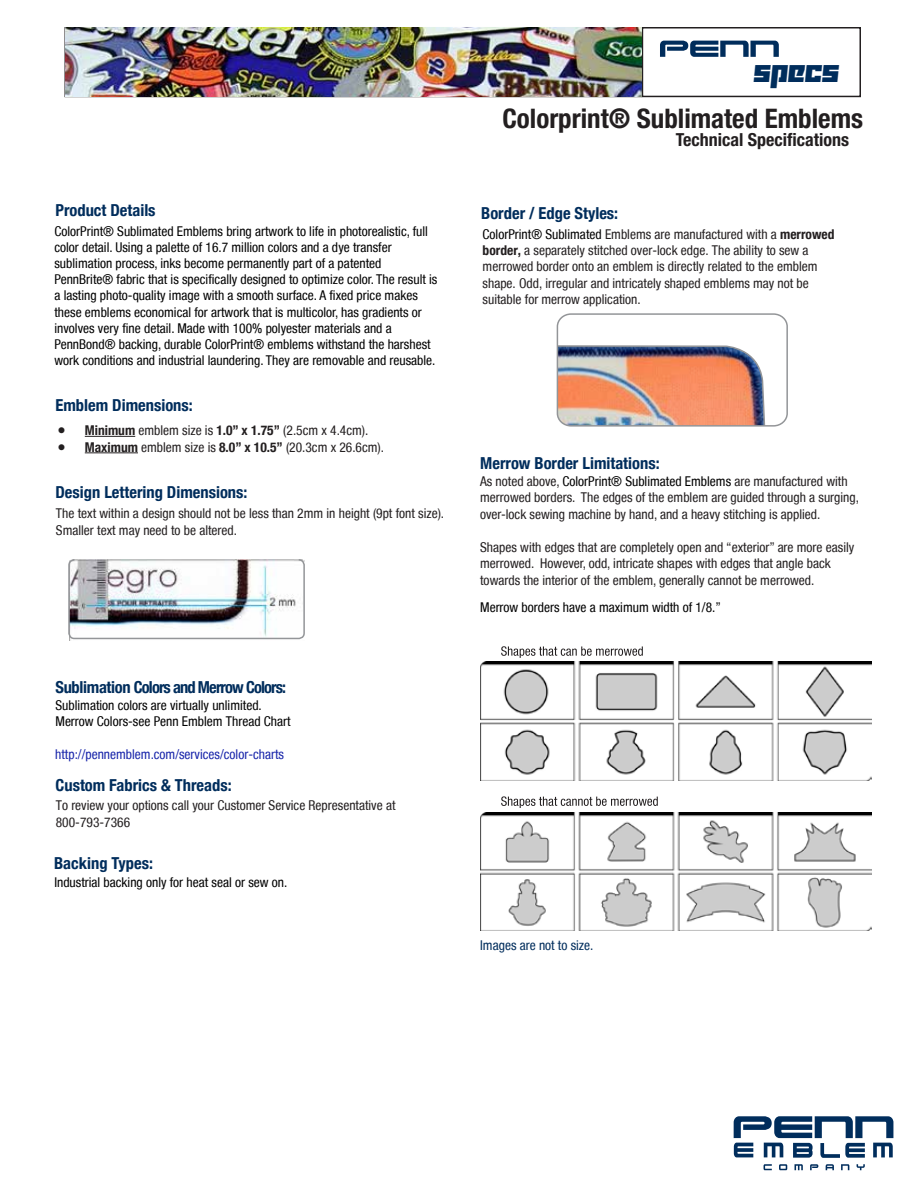
<style>
.page{position:relative;width:918px;height:1188px;background:#fff}
.page>*{position:absolute;margin:0;border:0;box-sizing:border-box;transform-origin:0 0}
.t1{font:31.5px "Yukarimobile";color:#002d5c}
.t2{font:700 condensed 27px "Helvetica Neue LT Std";color:#231f20}
.t3{font:700 condensed 18px "Helvetica Neue LT Std";color:#231f20}
.t4{font:700 condensed 16.5px "Helvetica Neue LT";color:#002d5c}
.t5{font:700 condensed 16.5px "Helvetica Neue LT";letter-spacing:-.055em;color:#002d5c}
.t6{font:condensed 13.5px/16.5px "Helvetica Neue LT";color:#231f20}
.t7{font:condensed 13.5px/16.2px "Helvetica Neue LT";color:#000}
.t8{font:condensed 13.5px "Helvetica Neue LT";color:#1825aa}
.t9{font:condensed 13.5px "Helvetica Neue LT";color:#002d5c}
.s1{font-weight:700}
.s2{font-family:"Helvetica Neue LT"}
.s3{color:#000}
</style>
<div class="page">
<div style="left:642px;top:27px;width:219px;height:70px;border:2px solid #231f20"></div>
<div style="left:64px;top:27px;width:578px;height:70px;border:2px solid #231f20"></div>
<img style="left:480px;top:662px;width:391px;height:118px">
<img style="left:480px;top:812px;width:391px;height:119px">
<svg style="left:501px;top:646px;width:142px;height:12px"></svg>
<svg style="left:501px;top:796px;width:157px;height:12px"></svg>
<svg style="left:660px;top:41px;width:119px;height:16px"></svg>
<svg style="left:734px;top:1116px;width:159px;height:42px"></svg>
<svg style="left:764px;top:1164px;width:101px;height:6px"></svg>
<img style="left:69px;top:560px;width:235px;height:80px">
<div style="left:68px;top:559px;width:237px;height:80px;border:2px solid #939598;border-radius:5px"></div>
<img style="left:557px;top:316px;width:209px;height:108px">
<div style="left:557px;top:313px;width:231px;height:114px;border:2px solid #939598;border-radius:13px"></div>
<hr style="left:85px;top:436px;width:50px;height:1px;background:#231f20">
<hr style="left:85px;top:453px;width:53px;height:1px;background:#231f20">
<img style="left:66px;top:28px;width:575px;height:68px">
<p class="t4" style="left:56px;top:200px;width:102px">Product Details</p>
<p class="t7" style="left:54px;top:223px;width:384px">ColorPrint® Sublimated Emblems bring artwork to life in photorealistic, full color detail. Using a palette of 16.7 million colors and a dye transfer sublimation process, inks become permanently part of a patented PennBrite® fabric that is specifically designed to optimize color. The result is a lasting photo-quality image with a smooth surface. A fixed price makes these emblems economical for artwork that is multicolor, has gradients or involves very fine detail. Made with 100% polyester materials and a PennBond® backing, durable ColorPrint® emblems withstand the harshest work conditions and industrial laundering. They are removable and reusable.</p>
<p class="t4" style="left:56px;top:395px;width:139px">Emblem Dimensions:</p>
<p class="t6" style="left:58px;top:422px;width:312px">• <span class="s1">Minimum</span> emblem size is <span class="s1">1.0” x 1.75”</span> (2.5cm x 4.4cm).</p>
<p class="t6" style="left:58px;top:438px;width:328px">• <span class="s1">Maximum</span> emblem size is <span class="s1">8.0” x 10.5”</span> (20.3cm x 26.6cm).</p>
<p class="t4" style="left:56px;top:482px;width:194px">Design Lettering Dimensions:</p>
<p class="t6" style="left:56px;top:505px;width:390px">The text within a design should not be less than 2mm in height (9pt font size).<br>Smaller text may need to be altered.</p>
<p class="t5" style="left:56px;top:677px;width:232px">Sublimation Colors and Merrow Colors:</p>
<p class="t7" style="left:56px;top:697px;width:237px">Sublimation colors are virtually unlimited.<br>Merrow Colors-see Penn Emblem Thread Chart</p>
<p class="t8" style="left:55px;top:747px;width:230px">http://pennemblem.com/services/color-charts</p>
<p class="t4" style="left:56px;top:775px;width:178px">Custom Fabrics &amp; Threads:</p>
<p class="t6" style="left:56px;top:798px;width:341px">To review your options call your Customer Service Representative at<br>800-793-7366</p>
<p class="t4" style="left:54px;top:854px;width:100px">Backing Types:</p>
<p class="t7" style="left:54px;top:875px;width:234px">Industrial backing only for heat seal or sew on.</p>
<h1 class="t1" style="left:754px;top:55px;width:87px">Specs</h1>
<h2 class="t2" style="left:502px;top:102px;width:362px">Colorprint<span class="s2">®</span> Sublimated Emblems</h2>
<h3 class="t3" style="left:676px;top:129px;width:175px">Technical Specifications</h3>
<p class="t4" style="left:481px;top:203px;width:139px">Border / Edge Styles:</p>
<p class="t6" style="left:483px;top:226px;width:353px"><span class="s3">ColorPrint® Sublimated</span> Emblems are manufactured with a <span class="s1">merrowed border,</span> a separately stitched over-lock edge. The ability to sew a merrowed border onto an emblem is directly related to the emblem shape. Odd, irregular and intricately shaped emblems may not be suitable for merrow application.</p>
<p class="t4" style="left:480px;top:454px;width:181px">Merrow Border Limitations:</p>
<p class="t6" style="left:480px;top:473px;width:380px">As noted above, <span class="s3">ColorPrint® Sublimated Emblems</span> are manufactured with merrowed borders. The edges of the emblem are guided through a surging, over-lock sewing machine by hand, and a heavy stitching is applied.</p>
<p class="t6" style="left:480px;top:539px;width:376px">Shapes with edges that are completely open and “exterior” are more easily merrowed. However, odd, intricate shapes with edges that angle back towards the interior of the emblem, generally cannot be merrowed.</p>
<p class="t7" style="left:480px;top:599px;width:242px">Merrow borders have a maximum width of 1/8.”</p>
<p class="t9" style="left:480px;top:938px;width:115px">Images are not to size.</p>
</div>
